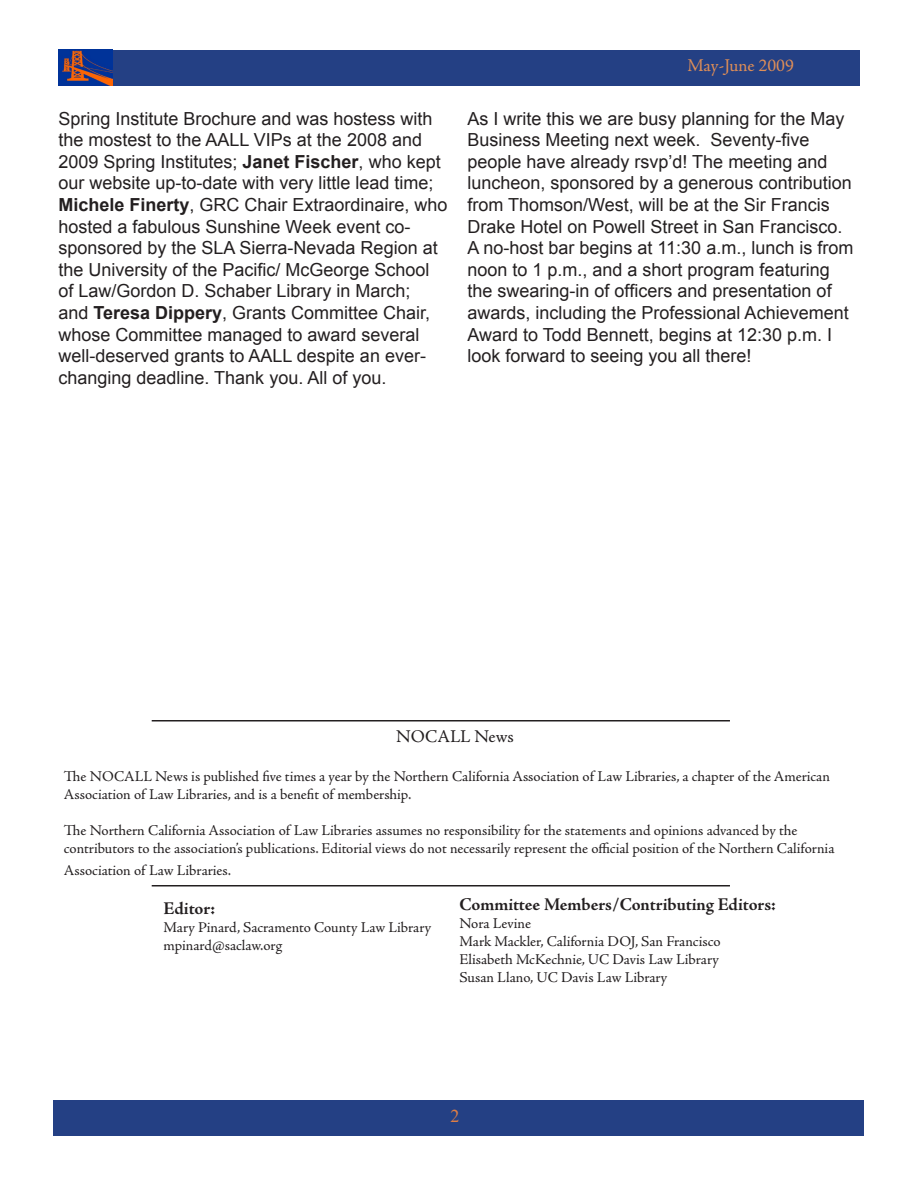
<style>
.page{position:relative;width:918px;height:1188px;background:#fff}
.page>*{position:absolute;margin:0;border:0;box-sizing:border-box;transform-origin:0 0}
.Pres_Message_Style{font:18px/21.6px "Arial";color:#231f20}
.t1{font:700 18px "Adobe Jenson Pro";letter-spacing:-.005em;color:#231f20}
.t2{font:18px "Adobe Jenson Pro";letter-spacing:-.005em;color:#df8e57}
.t3{font:18px "Adobe Jenson Pro";color:#231f20}
.t4{font:15px/18px "Adobe Jenson Pro";letter-spacing:-.005em;color:#231f20}
.s1{font-weight:700}
</style>
<div class="page">
<hr style="left:152px;top:720px;width:578px;height:2px;background:#231f20">
<div style="left:102px;top:50px;width:758px;height:36px;background:#244084"></div>
<img style="left:58px;top:50px;width:54px;height:36px">
<div style="left:54px;top:1100px;width:810px;height:36px;background:#244084"></div>
<hr style="left:152px;top:885px;width:578px;height:1px;background:#231f20">
<p class="t2" style="left:688px;top:56px;width:108px">May-June 2009</p>
<p class="Pres_Message_Style" style="left:58px;top:108px;width:391px">Spring Institute Brochure and was hostess with the mostest to the AALL VIPs at the 2008 and 2009 Spring Institutes; <span class="s1">Janet Fischer</span>, who kept our website up-to-date with very little lead time; <span class="s1">Michele Finerty</span>, GRC Chair Extraordinaire, who hosted a fabulous Sunshine Week event co&shy;sponsored by the SLA Sierra-Nevada Region at the University of the Pacific/ McGeorge School of Law/Gordon D. Schaber Library in March;<br>and <span class="s1">Teresa Dippery</span>, Grants Committee Chair, whose Committee managed to award several well-deserved grants to AALL despite an ever&shy;changing deadline. Thank you. All of you.</p>
<p class="Pres_Message_Style" style="left:468px;top:108px;width:387px">As I write this we are busy planning for the May Business Meeting next week. Seventy-five people have already rsvp’d! The meeting and luncheon, sponsored by a generous contribution from Thomson/West, will be at the Sir Francis Drake Hotel on Powell Street in San Francisco.<br>A no-host bar begins at 11:30 a.m., lunch is from noon to 1 p.m., and a short program featuring the swearing-in of officers and presentation of awards, including the Professional Achievement Award to Todd Bennett, begins at 12:30 p.m. I look forward to seeing you all there!</p>
<p class="t3" style="left:396px;top:726px;width:119px">NOCALL News</p>
<p class="t4" style="left:64px;top:768px;width:767px">The NOCALL News is published five times a year by the Northern California Association of Law Libraries, a chapter of the American<br>Association of Law Libraries, and is a benefit of membership.</p>
<p class="t4" style="left:64px;top:822px;width:772px">The Northern California Association of Law Libraries assumes no responsibility for the statements and opinions advanced by the contributors to the association’s publications. Editorial views do not necessarily represent the official position of the Northern California</p>
<p class="t4" style="left:64px;top:861px;width:169px">Association of Law Libraries.</p>
<p class="t1" style="left:163px;top:899px;width:53px">Editor:</p>
<p class="t4" style="left:163px;top:919px;width:269px">Mary Pinard, Sacramento County Law Library</p>
<p class="t4" style="left:163px;top:937px;width:120px">mpinard@saclaw.org</p>
<p class="t1" style="left:459px;top:895px;width:318px">Committee Members/Contributing Editors:</p>
<p class="t4" style="left:459px;top:915px;width:73px">Nora Levine</p>
<p class="t4" style="left:459px;top:933px;width:263px">Mark Mackler, California DOJ, San Francisco</p>
<p class="t4" style="left:459px;top:951px;width:261px">Elisabeth McKechnie, UC Davis Law Library</p>
<p class="t4" style="left:459px;top:969px;width:209px">Susan Llano, UC Davis Law Library</p>
</div>
